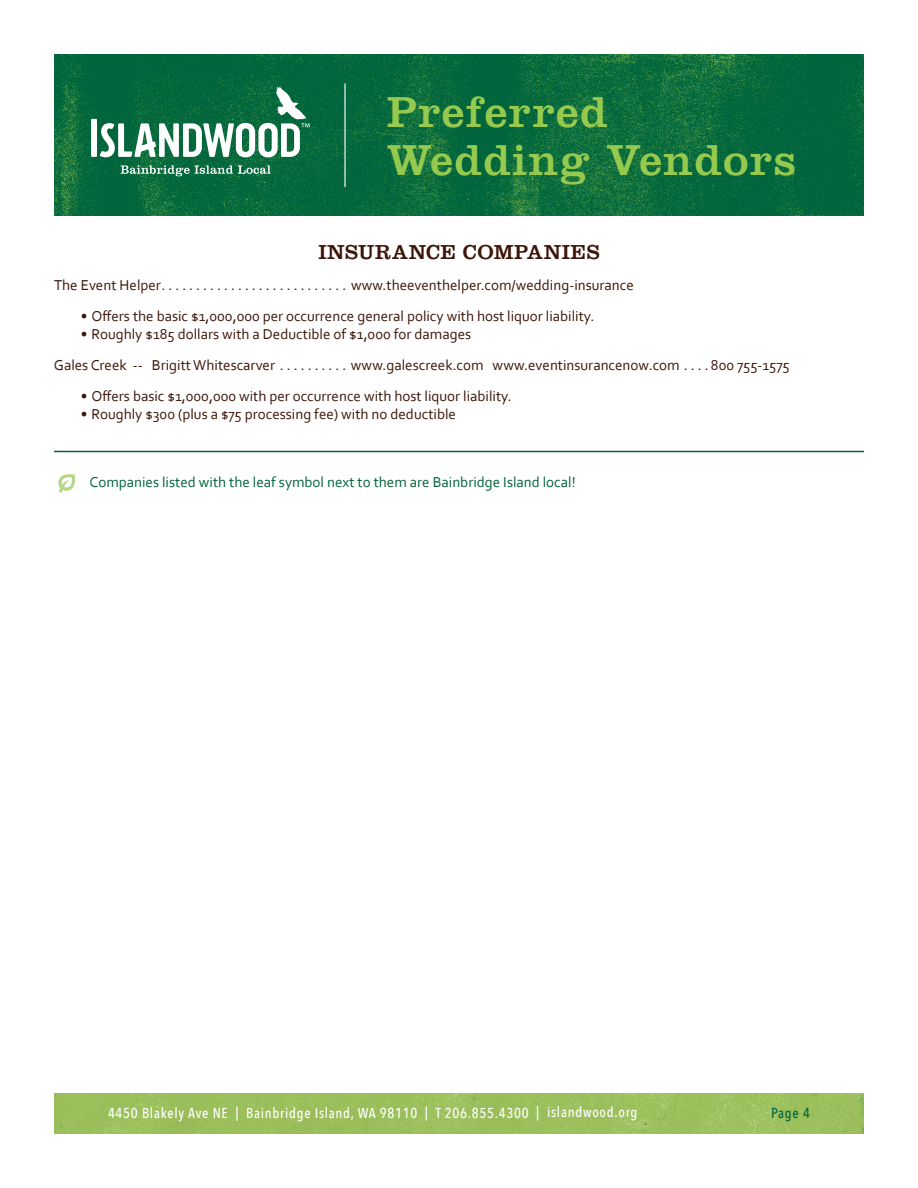
<style>
.page{position:relative;width:918px;height:1188px;background:#fff}
.page>*{position:absolute;margin:0;border:0;box-sizing:border-box;transform-origin:0 0}
.t1{font:45px/48px "Clarendon LT";letter-spacing:.03em;color:#96ca4f}
.t2{font:21px "Clarendon LT";letter-spacing:.025em;color:#3c1608}
.t3{font:15px/30.9px "Corbel";color:#3c1608}
.t4{font:15px "Corbel";color:#00653c}
.t5{font:500 14.4px "Avenir Next Condensed";letter-spacing:.05em;color:#fff}
.t6{font:500 14.4px "Avenir Next Condensed";color:#00653c}
</style>
<div class="page">
<img style="left:54px;top:54px;width:810px;height:162px">
<svg style="left:121px;top:165px;width:150px;height:11px;background:#4c9372"></svg>
<svg style="left:91px;top:87px;width:219px;height:70px"></svg>
<hr style="left:344px;top:83px;width:2px;height:104px;background:#fff">
<img style="left:54px;top:1094px;width:810px;height:40px">
<svg style="left:58px;top:474px;width:17px;height:19px"></svg>
<hr style="left:54px;top:451px;width:810px;height:1px;background:#00653c">
<h1 class="t1" style="left:387px;top:88px;width:411px">PREFERRED<br>WEDDING VENDORS</h1>
<h2 class="t2" style="left:318px;top:239px;width:283px">INSURANCE COMPANIES</h2>
<p class="t3" style="left:54px;top:269px;width:581px">The Event Helper . . . . . . . . . . . . . . . . . . . . . . . . . . . www.theeventhelper.com/wedding-insurance</p>
<p class="t3" style="left:81px;top:300px;width:515px">• Offers the basic $1,000,000 per occurrence general policy with host liquor liability.</p>
<p class="t3" style="left:54px;top:318px;width:737px;text-indent:27px">• Roughly $185 dollars with a Deductible of $1,000 for damages<br>Gales Creek -- Brigitt Whitescarver . . . . . . . . . . www.galescreek.com www.eventinsurancenow.com . . . 800 755-1575</p>
<p class="t3" style="left:81px;top:380px;width:432px">• Offers basic $1,000,000 with per occurrence with host liquor liability.</p>
<p class="t3" style="left:81px;top:398px;width:377px">• Roughly $300 (plus a $75 processing fee) with no deductible</p>
<p class="t4" style="left:90px;top:473px;width:488px">Companies listed with the leaf symbol next to them are Bainbridge Island local!</p>
<p class="t5" style="left:108px;top:1104px;width:531px">4450 Blakely Ave NE | Bainbridge Island, WA 98110 | T 206.855.4300 | islandwood.org</p>
<p class="t6" style="left:771px;top:1104px;width:40px">Page 4</p>
</div>
